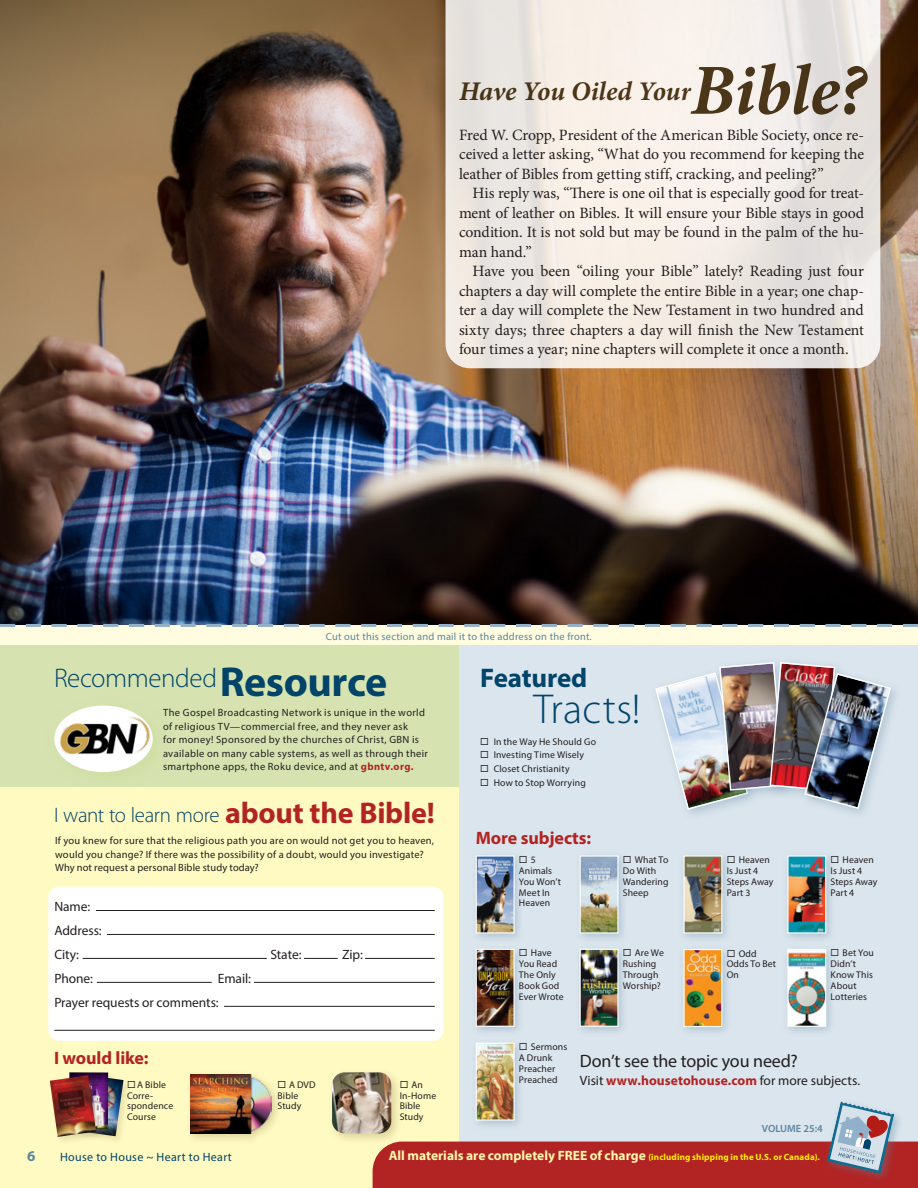
<style>
.page{position:relative;width:918px;height:1188px;background:#fff}
.page>*{position:absolute;margin:0;border:0;box-sizing:border-box;transform-origin:0 0}
.t1{font:italic 700 72px "Minion Pro";letter-spacing:-.01em;color:#4f3a1b}
.t2{font:700 42px "Myriad Pro";letter-spacing:-.01em;color:#00446a}
.t3{font:300 42px "Myriad Pro";letter-spacing:.01em;color:#00446a}
.t4{font:700 30px "Myriad Pro";letter-spacing:-.01em;color:#b22423}
.t5{font:italic 700 27px "Minion Pro";color:#4f3a1b}
.t6{font:300 27px "Myriad Pro";letter-spacing:-.015em;color:#00446a}
.t7{font:700 27px "Myriad Pro";letter-spacing:-.01em;color:#00446a}
.t8{font:300 21px "Myriad Pro";letter-spacing:-.015em;color:#00446a}
.t9{font:700 18px "Myriad Pro";letter-spacing:-.005em;color:#b22423}
.t10{font:18px "Myriad Pro";letter-spacing:-.01em;color:#231f20}
.Body_Serif{font:15.75px/19.5px "Minion Pro";letter-spacing:-.005em;color:#231f20;text-align:justify}
.t11{font:700 15px "Myriad Pro";color:#5c87a1}
.t12{font:13.5px "Myriad Pro";letter-spacing:-.005em;color:#231f20}
.t13{font:700 13.5px "Myriad Pro";color:#fff8ae}
.t14{font:12px "Myriad Pro";letter-spacing:.03em;color:#00446a}
.Body_Sans-Serif{font:10.5px/13.5px "Myriad Pro";letter-spacing:.03em;color:#231f20}
.t15{font:10.5px "Myriad Pro";letter-spacing:.02em;color:#5c87a1}
.t16{font:600 10.5px "Myriad Pro";color:#5c87a1}
.t17{font:9.75px/10.8px "Myriad Pro";letter-spacing:.01em;color:#231f20}
.s1{font-style:italic}
.s2{font-weight:700;color:#b22423}
.s3{font-size:9px;color:#fff101}
</style>
<div class="page">
<img style="left:0;top:0;width:918px;height:624px">
<svg style="left:446px;top:0;width:434px;height:368px;background:#efe9e4"></svg>
<div style="left:0;top:625px;width:459px;height:563px;background:#fffac1"></div>
<div style="left:48px;top:887px;width:396px;height:154px;background:#fff;border-radius:11px"></div>
<div style="left:0;top:625px;width:459px;height:162px;background:#d6e3b1"></div>
<hr style="left:254px;top:982px;width:181px;height:1px;background:#231f20">
<hr style="left:97px;top:982px;width:115px;height:1px;background:#231f20">
<hr style="left:96px;top:910px;width:339px;height:1px;background:#231f20">
<hr style="left:54px;top:1030px;width:381px;height:1px;background:#231f20">
<hr style="left:107px;top:934px;width:328px;height:1px;background:#231f20">
<hr style="left:224px;top:1006px;width:211px;height:1px;background:#231f20">
<hr style="left:365px;top:958px;width:70px;height:1px;background:#231f20">
<hr style="left:83px;top:958px;width:184px;height:1px;background:#231f20">
<hr style="left:304px;top:958px;width:34px;height:1px;background:#231f20">
<div style="left:78px;top:1074px;width:53px;height:70px;background:#776736;opacity:.16"></div>
<img style="left:116px;top:1075px;width:8px;height:61px">
<div style="left:67px;top:1070px;width:49px;height:67px;background:#776736;opacity:.16"></div>
<img style="left:69px;top:1072px;width:39px;height:57px">
<div style="left:48px;top:1074px;width:56px;height:71px;background:#776736;opacity:.16"></div>
<img style="left:50px;top:1075px;width:46px;height:62px">
<div style="left:186px;top:1070px;width:96px;height:74px;background:#776736;opacity:.26"></div>
<img style="left:190px;top:1074px;width:82px;height:59px">
<div style="left:328px;top:1068px;width:74px;height:76px;background:#776736;opacity:.26"></div>
<img style="left:332px;top:1072px;width:41px;height:61px">
<div style="left:44px;top:696px;width:128px;height:96px;background:#c7d993;opacity:.56"></div>
<div style="left:56px;top:707px;width:95px;height:64px;background:#fff;border-radius:50%"></div>
<div style="left:54px;top:706px;width:99px;height:66px;border:3px solid #fff;border-radius:50%"></div>
<img style="left:45px;top:715px;width:115px;height:40px">
<div style="left:459px;top:625px;width:459px;height:563px;background:#dbe5ed"></div>
<img style="left:655px;top:662px;width:237px;height:153px">
<div style="left:0;top:626px;width:918px;height:19px;background:#fffce0"></div>
<div style="left:470px;top:850px;width:55px;height:94px;background:#5c87a1;opacity:.34"></div>
<img style="left:475px;top:855px;width:40px;height:79px">
<div style="left:470px;top:943px;width:55px;height:94px;background:#5c87a1;opacity:.34"></div>
<img style="left:475px;top:948px;width:40px;height:79px">
<div style="left:574px;top:943px;width:55px;height:94px;background:#5c87a1;opacity:.34"></div>
<img style="left:579px;top:948px;width:40px;height:79px">
<div style="left:574px;top:850px;width:55px;height:94px;background:#5c87a1;opacity:.34"></div>
<svg style="left:579px;top:855px;width:40px;height:79px"></svg>
<div style="left:678px;top:850px;width:55px;height:94px;background:#5c87a1;opacity:.34"></div>
<img style="left:683px;top:855px;width:40px;height:79px">
<div style="left:678px;top:944px;width:55px;height:93px;background:#5c87a1;opacity:.34"></div>
<img style="left:683px;top:948px;width:40px;height:80px">
<div style="left:782px;top:850px;width:55px;height:94px;background:#5c87a1;opacity:.34"></div>
<img style="left:787px;top:855px;width:40px;height:79px">
<div style="left:782px;top:943px;width:55px;height:94px;background:#5c87a1;opacity:.34"></div>
<img style="left:787px;top:948px;width:40px;height:79px">
<svg style="left:373px;top:1042px;width:545px;height:146px"></svg>
<svg style="left:0;top:624px;width:918px;height:3px;background:#a1b0b5"></svg>
<h1 class="t1" style="left:690px;top:39px;width:177px">Bible?</h1>
<h3 class="t5" style="left:459px;top:72px;width:234px">Have You Oiled Your</h3>
<p class="Body_Serif" style="left:459px;top:125px;width:407px">Fred W. Cropp, President of the American Bible Society, once re&shy;ceived a letter asking, “What do you recommend for keeping the leather of Bibles from getting stiff, cracking, and peeling?”</p>
<p class="Body_Serif" style="left:459px;top:184px;width:407px;text-indent:14px">His reply was, “There is one oil that is especially good for treat&shy;ment of leather on Bibles. It will ensure your Bible stays in good condition. It is not sold but may be found in the palm of the hu&shy;man hand.”</p>
<p class="Body_Serif" style="left:459px;top:262px;width:407px;text-indent:14px">Have you been “oiling your Bible” lately? Reading just four chapters a day will complete the entire Bible in a year; one chap&shy;ter a day will complete the New Testament in two hundred and sixty days; three chapters a day will finish the New Testament four times a year; nine chapters will complete it once a month.</p>
<p class="t15" style="left:326px;top:630px;width:268px">Cut out this section and mail it to the address on the front<span class="s1">.</span></p>
<p class="t6" style="left:54px;top:662px;width:165px">Recommended</p>
<p class="t2" style="left:220px;top:654px;width:169px">Resource</p>
<p class="Body_Sans-Serif" style="left:163px;top:706px;width:266px">The Gospel Broadcasting Network is unique in the world of religious TV—commercial free, and they never ask<br>for money! Sponsored by the churches of Christ, GBN is available on many cable systems, as well as through their smartphone apps, the Roku device, and at <span class="s2">gbntv.org.</span></p>
<p class="t8" style="left:54px;top:802px;width:167px">I want to learn more</p>
<p class="t4" style="left:225px;top:793px;width:211px">about the Bible!</p>
<p class="Body_Sans-Serif" style="left:55px;top:834px;width:381px">If you knew for sure that the religious path you are on would not get you to heaven, would you change? If there was the possibility of a doubt, would you investigate?<br>Why not request a personal Bible study today?</p>
<p class="t12" style="left:54px;top:898px;width:37px">Name:</p>
<p class="t12" style="left:54px;top:922px;width:49px">Address:</p>
<p class="t12" style="left:54px;top:946px;width:26px">City:</p>
<p class="t12" style="left:270px;top:946px;width:33px">State:</p>
<p class="t12" style="left:342px;top:946px;width:22px">Zip:</p>
<p class="t12" style="left:54px;top:970px;width:40px">Phone:</p>
<p class="t12" style="left:218px;top:970px;width:35px">Email:</p>
<p class="t12" style="left:54px;top:994px;width:166px">Prayer requests or comments:</p>
<p class="t9" style="left:54px;top:1046px;width:96px">I would like:</p>
<p class="t17" style="left:127px;top:1079px;width:48px">◻ A Bible<br>Corre&shy;spondence<br>Course</p>
<p class="t17" style="left:278px;top:1079px;width:40px">◻ A DVD<br>Bible<br>Study</p>
<p class="t17" style="left:400px;top:1079px;width:38px">◻ An<br>In-Home<br>Bible<br>Study</p>
<p class="t7" style="left:480px;top:661px;width:109px">Featured</p>
<p class="t3" style="left:534px;top:684px;width:108px">Tracts!</p>
<p class="t17" style="left:480px;top:736px;width:117px">◻ In the Way He Should Go</p>
<p class="t17" style="left:480px;top:750px;width:105px">◻ Investing Time Wisely</p>
<p class="t17" style="left:480px;top:763px;width:91px">◻ Closet Christianity</p>
<p class="t17" style="left:480px;top:777px;width:107px">◻ How to Stop Worrying</p>
<p class="t9" style="left:476px;top:826px;width:117px">More subjects:</p>
<p class="t17" style="left:519px;top:854px;width:44px">◻ 5<br>Animals<br>You Won’t<br>Meet In<br>Heaven</p>
<p class="t17" style="left:623px;top:854px;width:47px">◻ What To<br>Do With<br>Wandering<br>Sheep</p>
<p class="t17" style="left:727px;top:854px;width:48px">◻ Heaven<br>Is Just 4<br>Steps Away<br>Part 3</p>
<p class="t17" style="left:519px;top:947px;width:46px">◻ Have<br>You Read<br>The Only<br>Book God<br>Ever Wrote</p>
<p class="t17" style="left:623px;top:947px;width:43px">◻ Are We<br>Rushing<br>Through<br>Worship?</p>
<p class="t17" style="left:727px;top:948px;width:51px">◻ Odd<br>Odds To Bet<br>On</p>
<p class="t17" style="left:831px;top:854px;width:48px">◻ Heaven<br>Is Just 4<br>Steps Away<br>Part 4</p>
<p class="t17" style="left:831px;top:947px;width:45px">◻ Bet You<br>Didn’t<br>Know This<br>About<br>Lotteries</p>
<p class="t17" style="left:519px;top:1041px;width:50px">◻ Sermons<br>A Drunk<br>Preacher<br>Preached</p>
<p class="t10" style="left:580px;top:1050px;width:219px">Don’t see the topic you need?</p>
<p class="t12" style="left:580px;top:1073px;width:282px">Visit <span class="s2">www.housetohouse.com</span> for more subjects.</p>
<p class="t16" style="left:762px;top:1122px;width:63px">VOLUME 25:4</p>
<p class="t11" style="left:27px;top:1146px;width:10px">6</p>
<p class="t14" style="left:60px;top:1150px;width:173px">House to House ~ Heart to Heart</p>
<p class="t13" style="left:389px;top:1147px;width:433px">All materials are completely FREE of charge <span class="s3">(including shipping in the U.S. or Canada).</span></p>
</div>
